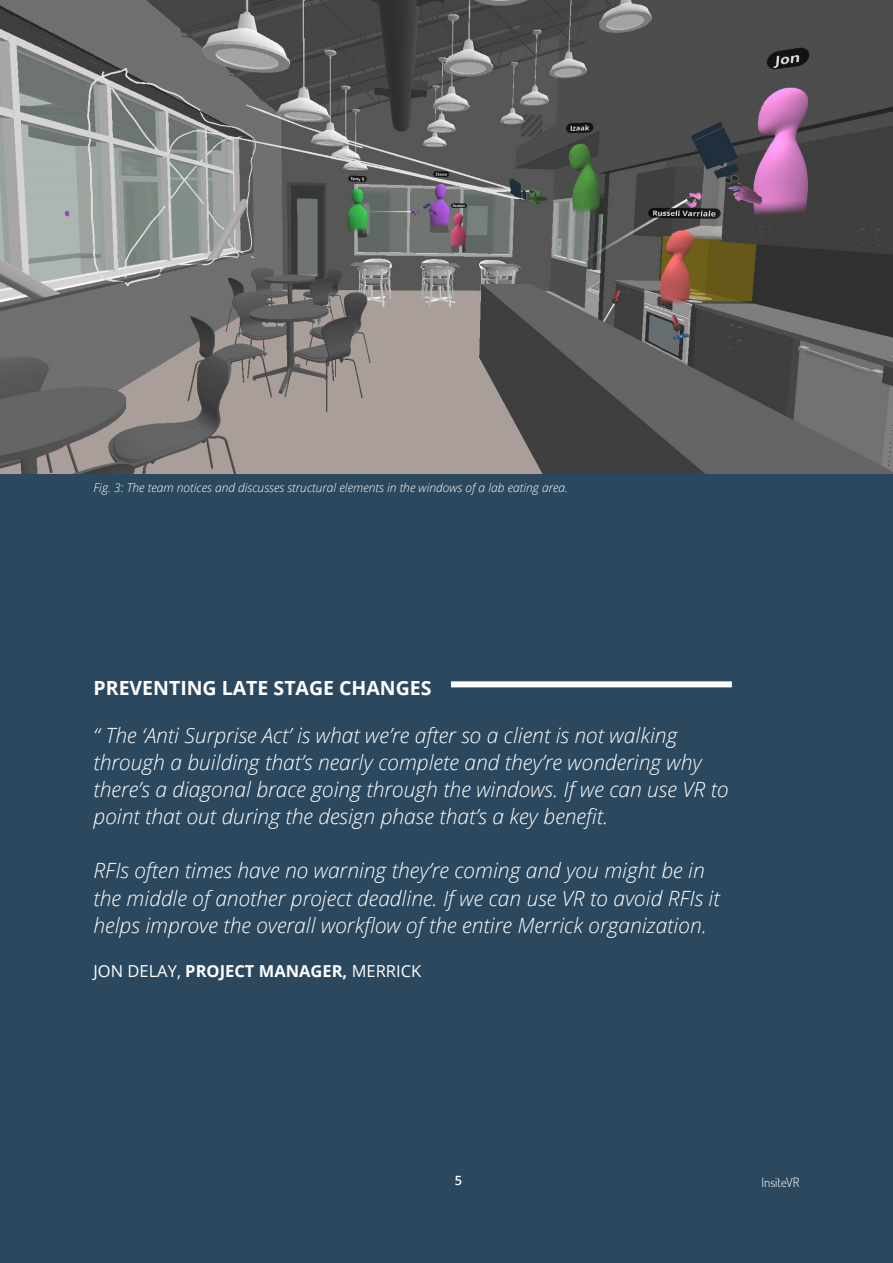
<style>
.page{position:relative;width:893px;height:1263px;background:#fff}
.page>*{position:absolute;margin:0;border:0;box-sizing:border-box;transform-origin:0 0}
.Page_Body_Text_-_Whi{font:italic 300 21px/27px "Open Sans";color:#fff}
.Page_Section_Title{font:700 19.5px "Open Sans";color:#fff}
.Page_Section_Title-2{font:16.5px "Open Sans";color:#fff}
.Top_Right_Address{font:300 12.75px "Dosis";color:#fff}
.Page_Number_-_Align{font:600 12.75px "Open Sans";color:#fff}
.Page_Body_Text_-_Whi-2{font:italic 300 12px "Open Sans";color:#fff}
.s1{font-weight:700}
</style>
<div class="page">
<div style="left:0;top:473px;width:893px;height:790px;background:#2c485e"></div>
<div style="left:451px;top:681px;width:281px;height:6px;background:#fff"></div>
<img style="left:0;top:0;width:893px;height:473px">
<p class="Page_Body_Text_-_Whi-2" style="left:94px;top:479px;width:476px">Fig. 3: The team notices and discusses structural elements in the windows of a lab eating area.</p>
<p class="Page_Section_Title" style="left:94px;top:674px;width:340px">PREVENTING LATE STAGE CHANGES</p>
<p class="Page_Body_Text_-_Whi" style="left:94px;top:722px;width:636px">“ The ‘Anti Surprise Act’ is what we’re after so a client is not walking through a building that’s nearly complete and they’re wondering why there’s a diagonal brace going through the windows. If we can use VR to point that out during the design phase that’s a key benefit.</p>
<p class="Page_Body_Text_-_Whi" style="left:94px;top:857px;width:628px">RFIs often times have no warning they’re coming and you might be in the middle of another project deadline. If we can use VR to avoid RFIs it helps improve the overall workflow of the entire Merrick organization.</p>
<p class="Page_Section_Title-2" style="left:94px;top:959px;width:329px">JON DELAY, <span class="s1">PROJECT MANAGER,</span> MERRICK</p>
<p class="Page_Number_-_Align" style="left:455px;top:1171px;width:9px">5</p>
<p class="Top_Right_Address" style="left:762px;top:1173px;width:39px">InsiteVR</p>
</div>
